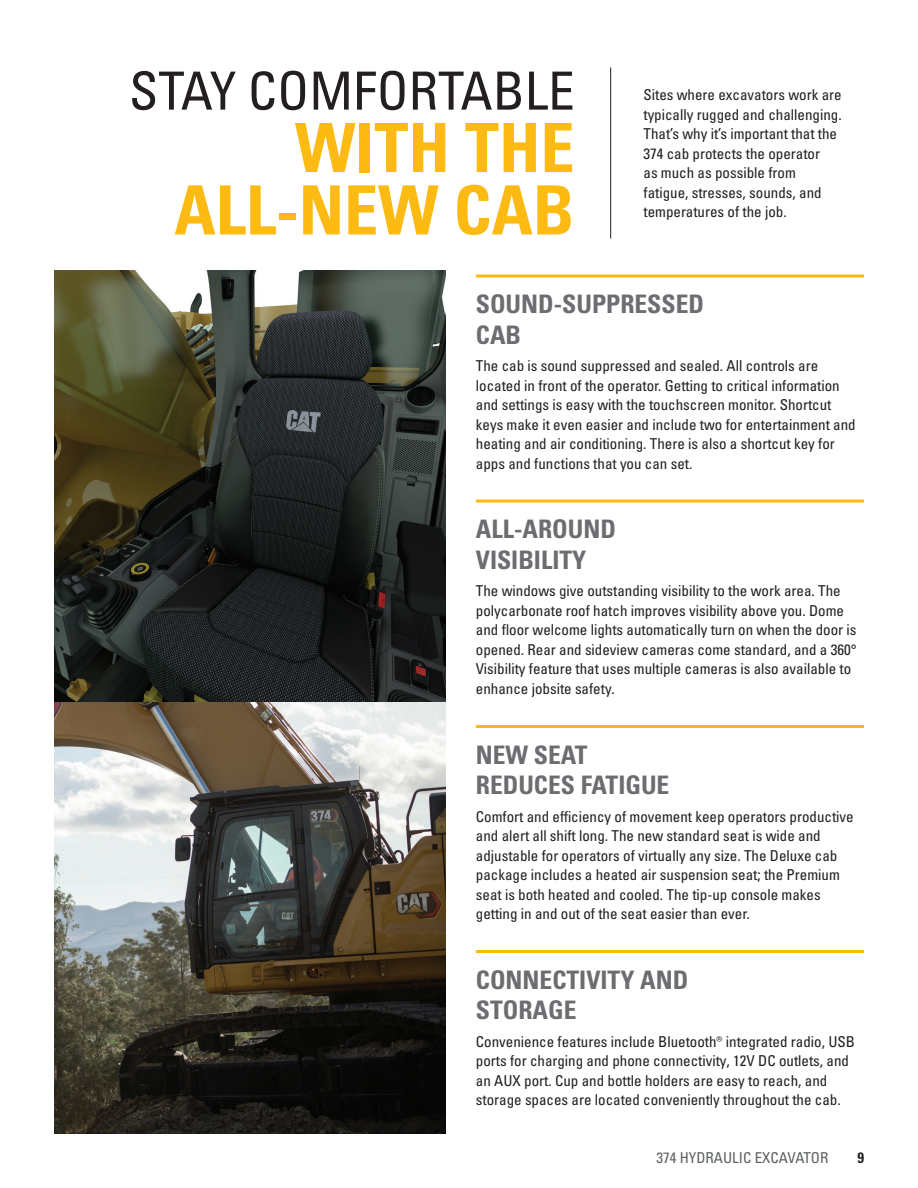
<style>
.page{position:relative;width:918px;height:1188px;background:#fff}
.page>*{position:absolute;margin:0;border:0;box-sizing:border-box;transform-origin:0 0}
.t1{font:67.95px/62.4px "Univers LTCYR 67 Bold Cond";color:#fcba13;text-align:right}
.t2{font:condensed 52.65px "Univers LTCYR 57";color:#231f20}
.t3{font:25.5px/30.6px "Univers LTCYR 67 Bold Cond";color:#6c6d70}
.t4{font:condensed 15px/19.5px "Univers LTCYR 57";color:#231f20}
.t5{font:condensed 15px "Univers LTCYR 57";color:#5d6163}
.t6{font:15px "Univers LTCYR 67 Bold Cond";color:#231f20}
</style>
<div class="page">
<img style="left:54px;top:270px;width:392px;height:864px">
<hr style="left:610px;top:68px;width:1px;height:171px;background:#231f20">
<hr style="left:476px;top:500px;width:388px;height:3px;background:#fcba13">
<svg style="left:476px;top:274px;width:388px;height:4px;background:#fccb4d"></svg>
<hr style="left:476px;top:950px;width:388px;height:3px;background:#fcba13">
<hr style="left:476px;top:725px;width:388px;height:3px;background:#fcba13">
<h2 class="t2" style="left:129px;top:58px;width:447px">STAY COMFORTABLE</h2>
<h1 class="t1" style="left:174px;top:116px;width:402px">WITH THE<br>ALL-NEW CAB</h1>
<p class="t4" style="left:644px;top:85px;width:200px">Sites where excavators work are typically rugged and challenging.<br>That’s why it’s important that the<br>374 cab protects the operator<br>as much as possible from fatigue, stresses, sounds, and temperatures of the job.</p>
<h3 class="t3" style="left:476px;top:288px;width:230px">SOUND-SUPPRESSED<br>CAB</h3>
<p class="t4" style="left:476px;top:356px;width:381px">The cab is sound suppressed and sealed. All controls are located in front of the operator. Getting to critical information and settings is easy with the touchscreen monitor. Shortcut keys make it even easier and include two for entertainment and heating and air conditioning. There is also a shortcut key for apps and functions that you can set.</p>
<h3 class="t3" style="left:476px;top:513px;width:142px">ALL-AROUND<br>VISIBILITY</h3>
<p class="t4" style="left:476px;top:581px;width:382px">The windows give outstanding visibility to the work area. The polycarbonate roof hatch improves visibility above you. Dome and floor welcome lights automatically turn on when the door is opened. Rear and sideview cameras come standard, and a 360° Visibility feature that uses multiple cameras is also available to enhance jobsite safety.</p>
<h3 class="t3" style="left:476px;top:739px;width:195px">NEW SEAT<br>REDUCES FATIGUE</h3>
<p class="t4" style="left:476px;top:806px;width:379px">Comfort and efficiency of movement keep operators productive and alert all shift long. The new standard seat is wide and adjustable for operators of virtually any size. The Deluxe cab package includes a heated air suspension seat; the Premium seat is both heated and cooled. The tip-up console makes getting in and out of the seat easier than ever.</p>
<h3 class="t3" style="left:476px;top:964px;width:214px">CONNECTIVITY AND<br>STORAGE</h3>
<p class="t4" style="left:476px;top:1031px;width:381px">Convenience features include Bluetooth® integrated radio, USB ports for charging and phone connectivity, 12V DC outlets, and an AUX port. Cup and bottle holders are easy to reach, and storage spaces are located conveniently throughout the cab.</p>
<p class="t5" style="left:656px;top:1148px;width:173px">374 HYDRAULIC EXCAVATOR</p>
<p class="t6" style="left:857px;top:1148px;width:8px">9</p>
</div>
